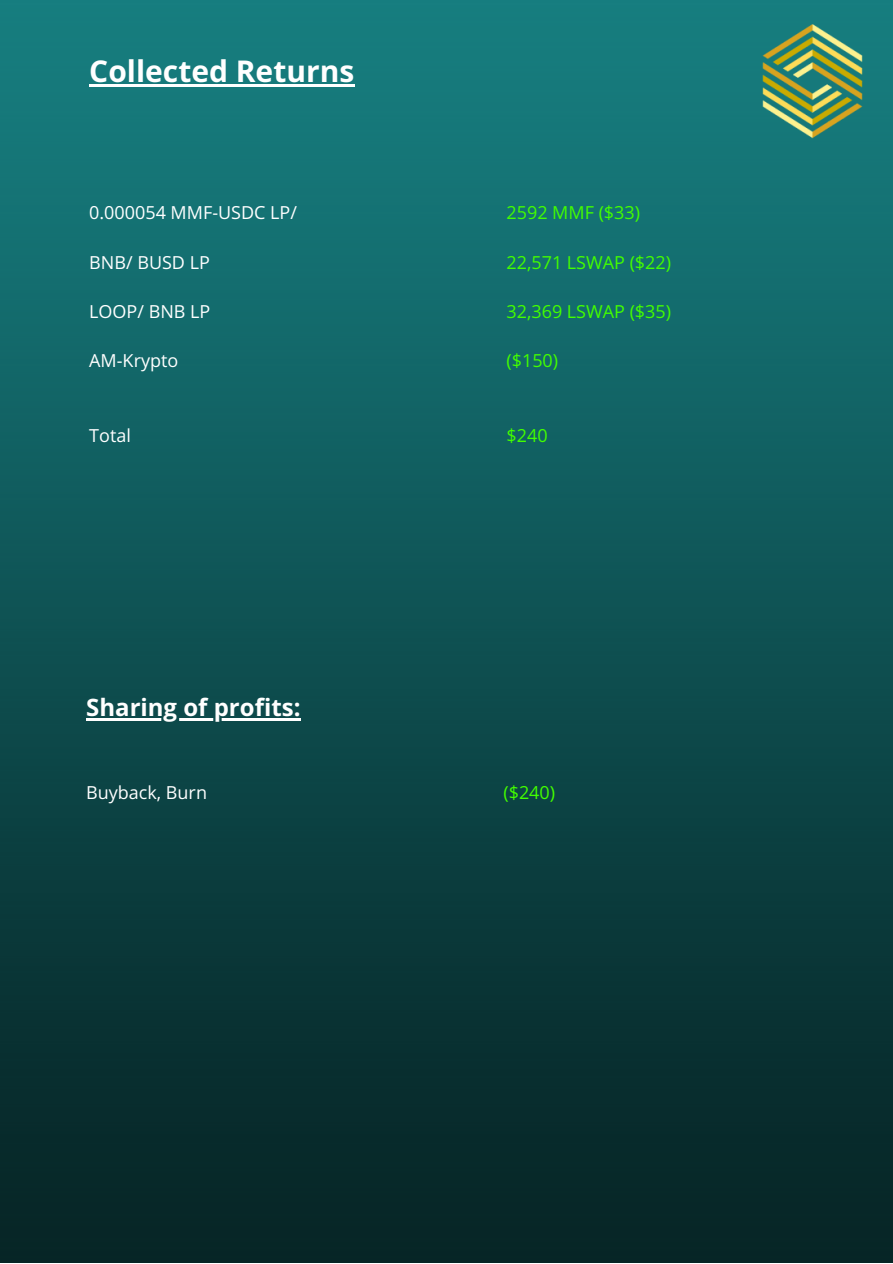
<style>
.page{position:relative;width:893px;height:1264px;background:#fff}
.page>*{position:absolute;margin:0;border:0;box-sizing:border-box;transform-origin:0 0}
.t1{font:700 30px "Open Sans Hebrew";color:#fff}
.t2{font:700 24px "Open Sans Hebrew";color:#fff}
.t3{font:18px "Open Sans Hebrew";color:#fff}
.t4{font:18px "Open Sans Hebrew";color:#42ff00}
</style>
<div class="page">
<img style="left:0;top:0;width:892px;height:1262px">
<img style="left:731px;top:0;width:161px;height:162px">
<hr style="left:89px;top:84px;width:265px;height:3px;background:#fff">
<hr style="left:86px;top:718px;width:214px;height:2px;background:#fff">
<h1 class="t1" style="left:89px;top:50px;width:266px">Collected Returns</h1>
<p class="t3" style="left:89px;top:200px;width:209px">0.000054 MMF-USDC LP/</p>
<p class="t3" style="left:89px;top:249px;width:122px">BNB/ BUSD LP</p>
<p class="t3" style="left:89px;top:299px;width:123px">LOOP/ BNB LP</p>
<p class="t3" style="left:89px;top:348px;width:90px">AM-Krypto</p>
<p class="t3" style="left:89px;top:422px;width:43px">Total</p>
<h2 class="t2" style="left:86px;top:690px;width:216px">Sharing of profits:</h2>
<p class="t4" style="left:506px;top:200px;width:135px">2592 MMF ($33)</p>
<p class="t4" style="left:506px;top:249px;width:166px">22,571 LSWAP ($22)</p>
<p class="t4" style="left:506px;top:299px;width:166px">32,369 LSWAP ($35)</p>
<p class="t4" style="left:506px;top:348px;width:53px">($150)</p>
<p class="t4" style="left:506px;top:422px;width:43px">$240</p>
<p class="t3" style="left:86px;top:780px;width:122px">Buyback, Burn</p>
<p class="t4" style="left:503px;top:780px;width:53px">($240)</p>
</div>
